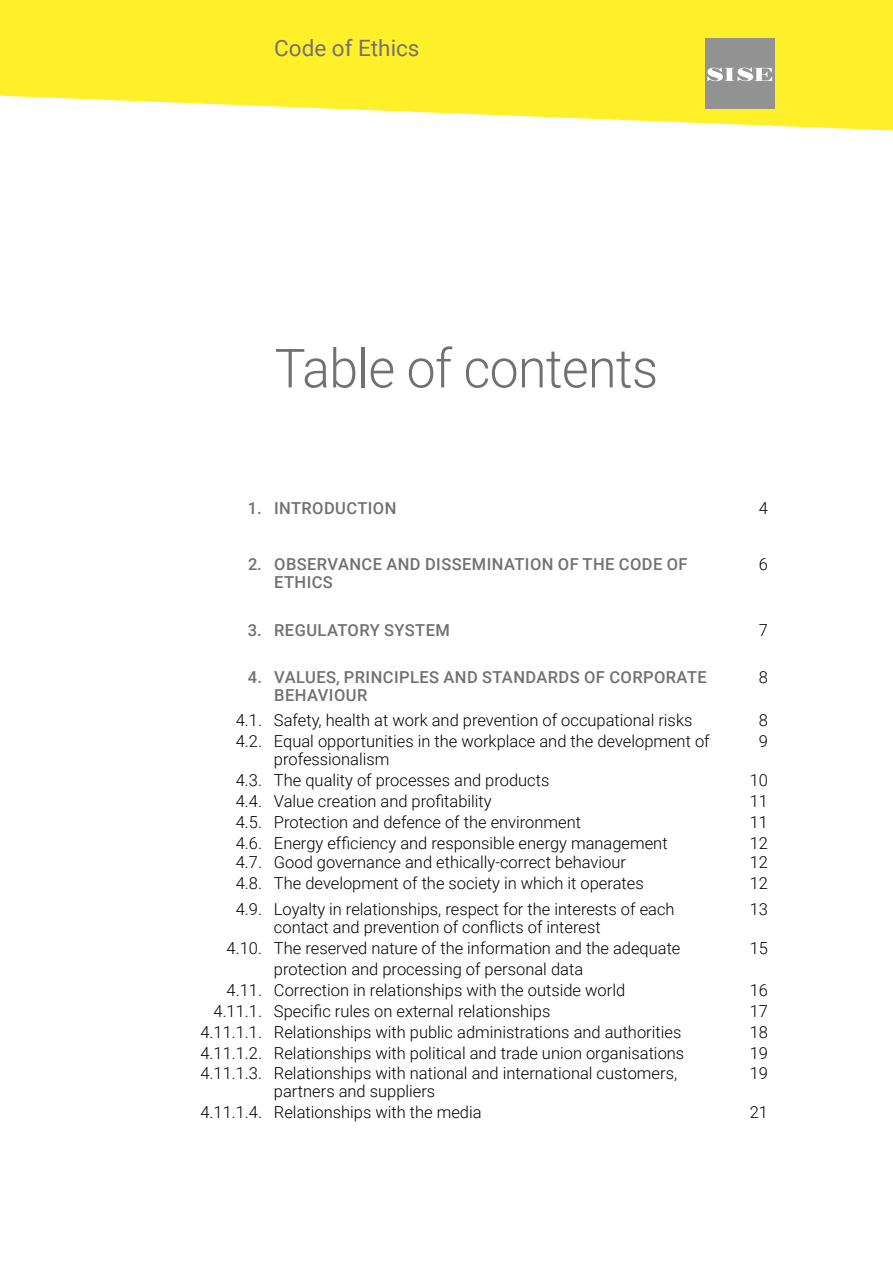
<style>
.page{position:relative;width:893px;height:1263px;background:#fff}
.page>*{position:absolute;margin:0;border:0;box-sizing:border-box;transform-origin:0 0}
.t1{font:300 54px "Roboto";letter-spacing:-.01em;color:#727171;scale:.96 1}
.t2{font:22.5px "Roboto";color:#727271}
.t3{font:300 16.5px/18px "Roboto";color:#000}
.t4{font:500 16.5px/18px "Roboto";letter-spacing:.025em;color:#727171}
</style>
<div class="page">
<svg style="left:0;top:0;width:893px;height:130px;background:#fef146"></svg>
<div style="left:705px;top:38px;width:70px;height:70px;background:#929292"></div>
<svg style="left:707px;top:68px;width:65px;height:13px"></svg>
<h2 class="t2" style="left:274px;top:32px;width:147px">Code of Ethics</h2>
<h1 class="t1" style="left:275px;top:330px;width:401px">Table of contents</h1>
<p class="t4" style="left:248px;top:498px;width:150px">1. INTRODUCTION</p>
<p class="t3" style="left:759px;top:498px;width:11px">4</p>
<p class="t4" style="left:274px;top:555px;width:415px;text-indent:-26px">2. OBSERVANCE AND DISSEMINATION OF THE CODE OF<br>ETHICS</p>
<p class="t3" style="left:759px;top:555px;width:11px">6</p>
<p class="t4" style="left:248px;top:620px;width:203px">3. REGULATORY SYSTEM</p>
<p class="t3" style="left:759px;top:620px;width:11px">7</p>
<p class="t4" style="left:274px;top:667px;width:434px;text-indent:-26px">4. VALUES, PRINCIPLES AND STANDARDS OF CORPORATE<br>BEHAVIOUR</p>
<p class="t3" style="left:759px;top:667px;width:11px">8</p>
<p class="t3" style="left:236px;top:711px;width:458px">4.1. Safety, health at work and prevention of occupational risks</p>
<p class="t3" style="left:759px;top:711px;width:11px">8</p>
<p class="t3" style="left:274px;top:732px;width:437px;text-indent:-38px">4.2. Equal opportunities in the workplace and the development of professionalism</p>
<p class="t3" style="left:759px;top:732px;width:11px">9</p>
<p class="t3" style="left:236px;top:771px;width:315px">4.3. The quality of processes and products</p>
<p class="t3" style="left:750px;top:771px;width:20px">10</p>
<p class="t3" style="left:236px;top:792px;width:257px">4.4. Value creation and profitability</p>
<p class="t3" style="left:750px;top:792px;width:20px">11</p>
<p class="t3" style="left:236px;top:812px;width:347px">4.5. Protection and defence of the environment</p>
<p class="t3" style="left:750px;top:812px;width:20px">11</p>
<p class="t3" style="left:236px;top:833px;width:433px">4.6. Energy efficiency and responsible energy management</p>
<p class="t3" style="left:750px;top:833px;width:20px">12</p>
<p class="t3" style="left:236px;top:853px;width:392px">4.7. Good governance and ethically-correct behaviour</p>
<p class="t3" style="left:750px;top:853px;width:20px">12</p>
<p class="t3" style="left:236px;top:874px;width:409px">4.8. The development of the society in which it operates</p>
<p class="t3" style="left:750px;top:874px;width:20px">12</p>
<p class="t3" style="left:274px;top:900px;width:402px;text-indent:-38px">4.9. Loyalty in relationships, respect for the interests of each contact and prevention of conflicts of interest</p>
<p class="t3" style="left:750px;top:900px;width:20px">13</p>
<p class="t3" style="left:274px;top:937px;width:408px;line-height:21px;text-indent:-47px">4.10. The reserved nature of the information and the adequate protection and processing of personal data</p>
<p class="t3" style="left:750px;top:938px;width:20px">15</p>
<p class="t3" style="left:227px;top:980px;width:400px">4.11. Correction in relationships with the outside world</p>
<p class="t3" style="left:750px;top:980px;width:20px">16</p>
<p class="t3" style="left:214px;top:1001px;width:338px">4.11.1. Specific rules on external relationships</p>
<p class="t3" style="left:750px;top:1001px;width:20px">17</p>
<p class="t3" style="left:200px;top:1022px;width:482px">4.11.1.1. Relationships with public administrations and authorities</p>
<p class="t3" style="left:750px;top:1022px;width:20px">18</p>
<p class="t3" style="left:200px;top:1043px;width:485px">4.11.1.2. Relationships with political and trade union organisations</p>
<p class="t3" style="left:750px;top:1043px;width:20px">19</p>
<p class="t3" style="left:274px;top:1064px;width:405px;text-indent:-73px">4.11.1.3. Relationships with national and international customers, partners and suppliers</p>
<p class="t3" style="left:750px;top:1064px;width:20px">19</p>
<p class="t3" style="left:200px;top:1103px;width:283px">4.11.1.4. Relationships with the media</p>
<p class="t3" style="left:750px;top:1103px;width:20px">21</p>
</div>
